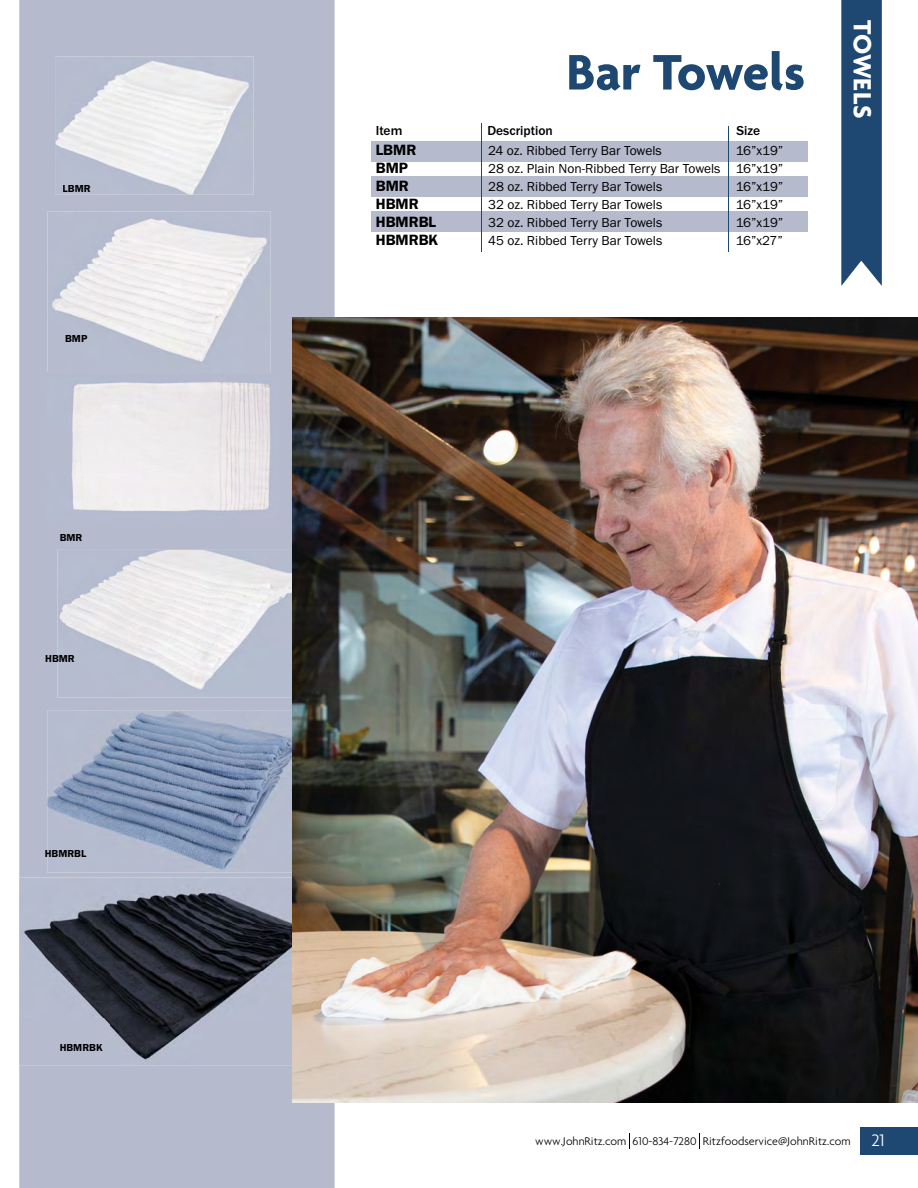
<style>
.page{position:relative;width:918px;height:1188px;background:#fff}
.page>*{position:absolute;margin:0;border:0;box-sizing:border-box;transform-origin:0 0}
.t1{font:700 54px "Agenda";color:#1e4872}
.t2{font:700 27px "Agenda";color:#fff}
.t3{font:600 15px "Franklin Gothic";color:#000}
.t4{font:13.5px "Franklin Gothic";color:#000}
.t5{font:500 13.5px "Franklin Gothic";color:#000}
.t6{font:300 12px "Agenda";color:#000}
.t7{font:10.5px "Franklin Gothic URW Dem";color:#000}
.s1{font-size:18px;color:#fff}
</style>
<div class="page">
<svg style="left:841px;top:0;width:41px;height:286px"></svg>
<div style="left:860px;top:1128px;width:58px;height:27px;background:#1e4872"></div>
<svg style="left:629px;top:1133px;width:1px;height:16px"></svg>
<svg style="left:699px;top:1133px;width:1px;height:16px"></svg>
<div style="left:19px;top:0;width:316px;height:1188px;background:#b5bacd"></div>
<div style="left:46px;top:655px;width:12px;height:7px;background:#b5bacd"></div>
<svg style="left:45px;top:850px;width:2px;height:7px"></svg>
<div style="left:371px;top:141px;width:437px;height:20px;background:#b5bacd"></div>
<div style="left:371px;top:212px;width:437px;height:20px;background:#b5bacd"></div>
<div style="left:371px;top:176px;width:437px;height:21px;background:#b5bacd"></div>
<hr style="left:482px;top:123px;width:1px;height:129px;background:#1e4872">
<hr style="left:728px;top:126px;width:1px;height:126px;background:#1e4872">
<img style="left:55px;top:56px;width:199px;height:138px">
<img style="left:63px;top:185px;width:27px;height:7px">
<img style="left:47px;top:211px;width:224px;height:161px">
<img style="left:66px;top:335px;width:21px;height:7px">
<img style="left:47px;top:379px;width:232px;height:142px">
<img style="left:58px;top:550px;width:234px;height:147px">
<img style="left:58px;top:655px;width:16px;height:7px">
<img style="left:47px;top:710px;width:245px;height:163px">
<img style="left:47px;top:850px;width:39px;height:7px">
<img style="left:19px;top:878px;width:273px;height:187px">
<img style="left:60px;top:1044px;width:43px;height:7px">
<img style="left:292px;top:318px;width:626px;height:785px">
<p class="t7" style="left:63px;top:185px;width:30px">LBMR</p>
<p class="t7" style="left:65px;top:335px;width:24px">BMP</p>
<p class="t7" style="left:60px;top:534px;width:24px">BMR</p>
<p class="t7" style="left:45px;top:655px;width:31px">HBMR</p>
<p class="t7" style="left:45px;top:850px;width:43px">HBMRBL</p>
<p class="t7" style="left:60px;top:1044px;width:44px">HBMRBK</p>
<h1 class="t1" style="left:566px;top:55px;width:240px">Bar Towels</h1>
<p class="t5" style="left:376px;top:126px;width:28px">Item</p>
<p class="t5" style="left:487px;top:126px;width:67px">Description</p>
<p class="t5" style="left:736px;top:126px;width:25px">Size</p>
<p class="t3" style="left:376px;top:145px;width:42px">LBMR</p>
<p class="t4" style="left:488px;top:143px;width:175px">24 oz. Ribbed Terry Bar Towels</p>
<p class="t4" style="left:736px;top:143px;width:49px">16”x19”</p>
<p class="t3" style="left:376px;top:163px;width:34px">BMP</p>
<p class="t4" style="left:488px;top:161px;width:297px">28 oz. Plain Non-Ribbed Terry Bar Towels 16”x19”</p>
<p class="t3" style="left:376px;top:181px;width:35px">BMR</p>
<p class="t4" style="left:488px;top:179px;width:176px">28 oz. Ribbed Terry Bar Towels</p>
<p class="t4" style="left:736px;top:179px;width:49px">16”x19”</p>
<p class="t3" style="left:376px;top:199px;width:44px">HBMR</p>
<p class="t4" style="left:488px;top:197px;width:176px">32 oz. Ribbed Terry Bar Towels</p>
<p class="t4" style="left:736px;top:197px;width:49px">16”x19”</p>
<p class="t3" style="left:376px;top:217px;width:62px">HBMRBL</p>
<p class="t4" style="left:488px;top:215px;width:176px">32 oz. Ribbed Terry Bar Towels</p>
<p class="t4" style="left:736px;top:215px;width:49px">16”x19”</p>
<p class="t3" style="left:376px;top:235px;width:64px">HBMRBK</p>
<p class="t4" style="left:488px;top:233px;width:176px">45 oz. Ribbed Terry Bar Towels</p>
<p class="t4" style="left:736px;top:233px;width:49px">16”x27”</p>
<h2 class="t2" style="left:871px;top:20px;width:100px;rotate:90deg">TOWELS</h2>
<p class="t6" style="left:535px;top:1134px;width:351px">www.JohnRitz.com 610-834-7280 Ritzfoodservice@JohnRitz.com <span class="s1">21</span></p>
</div>
